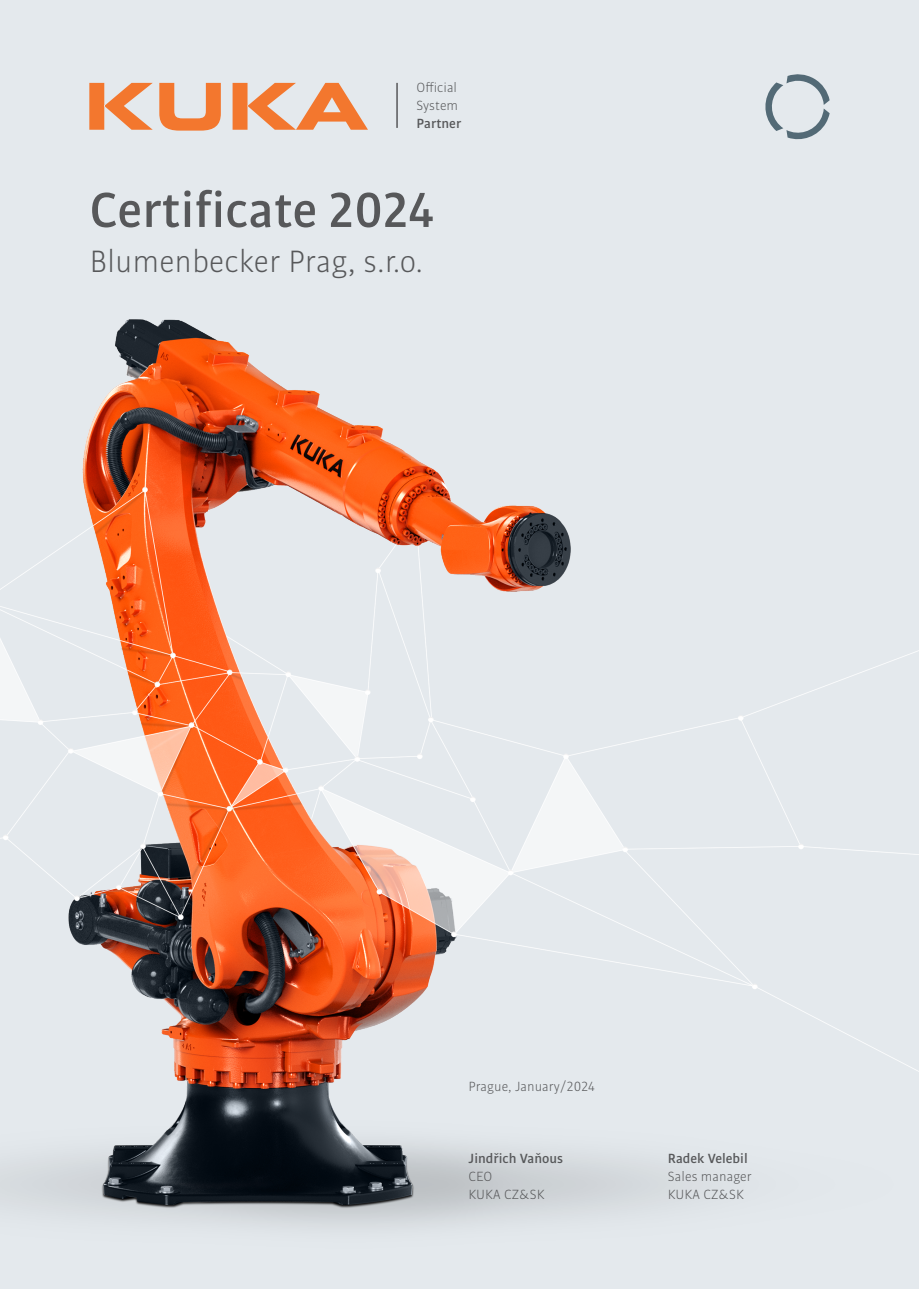
<style>
.page{position:relative;width:919px;height:1289px;background:#fff}
.page>*{position:absolute;margin:0;border:0;box-sizing:border-box;transform-origin:0 0}
.KUKA_2021-12_-_Addit{font:700 52.5px "KUK Aii Bulo";color:#57585a}
.KUKA_2021-12_-_Headl{font:33px "KUK Aii Bulo";color:#57585a}
.KUKA_2021-12_-_Copy{font:14.25px "KUK Aii Bulo";color:#57585a}
.KUKA_2021-12_-_Copy-2{font:700 14.25px "KUK Aii Bulo";color:#57585a}
</style>
<div class="page">
<div style="left:0;top:0;width:918px;height:1288px;background:#e4e9ed"></div>
<img style="left:0;top:319px;width:918px;height:908px">
<svg style="left:89px;top:83px;width:279px;height:48px"></svg>
<svg style="left:765px;top:74px;width:64px;height:66px"></svg>
<hr style="left:396px;top:83px;width:2px;height:45px;background:#57585a">
<p class="KUKA_2021-12_-_Copy" style="left:416px;top:78px;width:42px">Official</p>
<p class="KUKA_2021-12_-_Copy" style="left:416px;top:96px;width:43px">System</p>
<p class="KUKA_2021-12_-_Copy-2" style="left:416px;top:114px;width:46px">Partner</p>
<p class="KUKA_2021-12_-_Addit" style="left:89px;top:175px;width:347px">Certificate 2024</p>
<p class="KUKA_2021-12_-_Headl" style="left:89px;top:241px;width:335px">Blumenbecker Prag, s.r.o.</p>
<p class="KUKA_2021-12_-_Copy" style="left:468px;top:1077px;width:128px">Prague, January/2024</p>
<p class="KUKA_2021-12_-_Copy-2" style="left:468px;top:1149px;width:96px">Jindřich Vaňous</p>
<p class="KUKA_2021-12_-_Copy" style="left:468px;top:1167px;width:25px">CEO</p>
<p class="KUKA_2021-12_-_Copy" style="left:468px;top:1185px;width:78px">KUKA CZ&amp;SK</p>
<p class="KUKA_2021-12_-_Copy-2" style="left:667px;top:1149px;width:81px">Radek Velebil</p>
<p class="KUKA_2021-12_-_Copy" style="left:667px;top:1167px;width:85px">Sales manager</p>
<p class="KUKA_2021-12_-_Copy" style="left:667px;top:1185px;width:78px">KUKA CZ&amp;SK</p>
</div>
